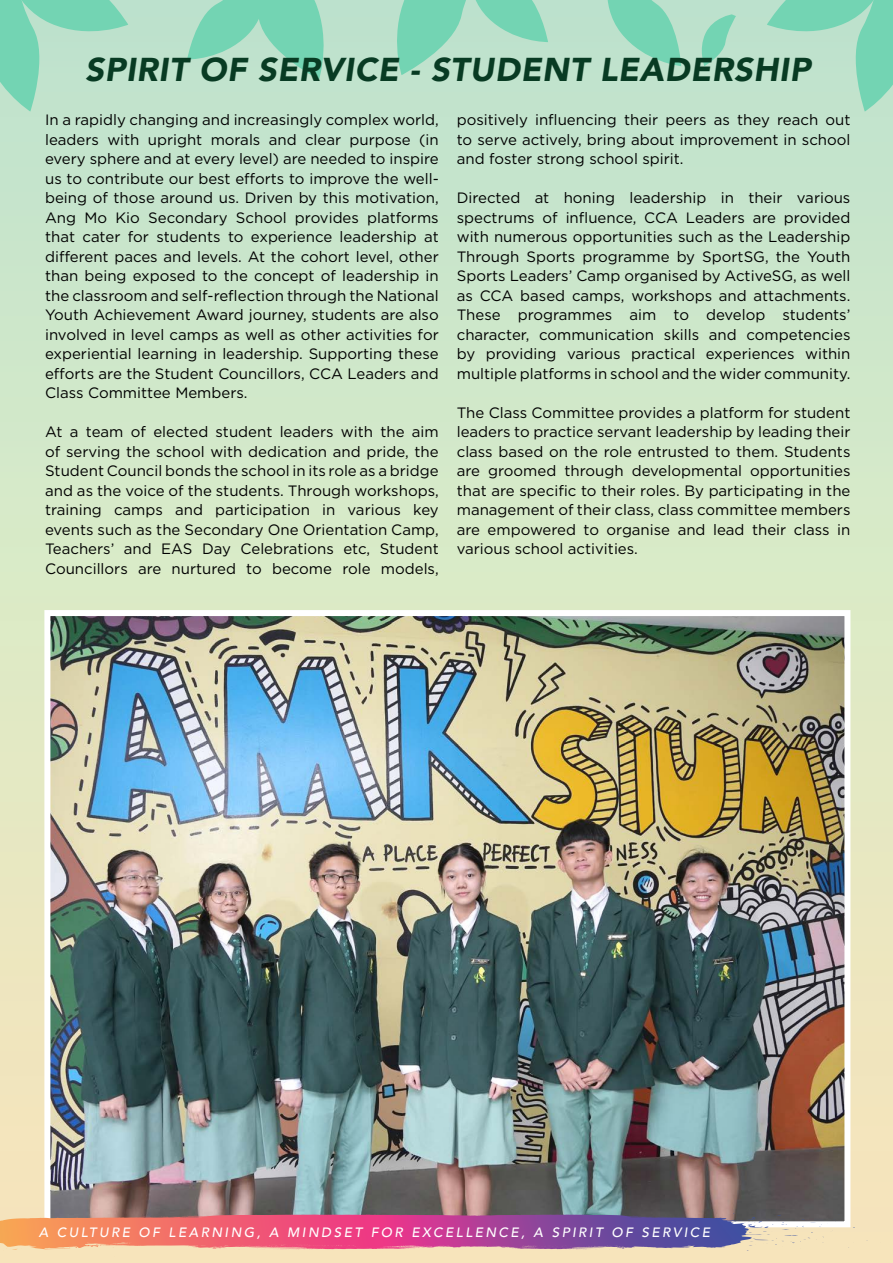
<style>
.page{position:relative;width:893px;height:1263px;background:#fff}
.page>*{position:absolute;margin:0;border:0;box-sizing:border-box;transform-origin:0 0}
.t1{font:italic 900 33px "Avenir";letter-spacing:.02em;color:#083b23}
.t2{font:15px/19.5px "Gotham";color:#000;text-align:justify}
.t3{font:italic 500 13.5px "Avenir";letter-spacing:.18em;color:#fff}
</style>
<div class="page">
<div style="left:0;top:0;width:893px;height:1263px;background:linear-gradient(to bottom,#bfead1,#f8dfb8)"></div>
<img style="left:51px;top:617px;width:792px;height:603px">
<div style="left:44px;top:610px;width:806px;height:617px;border:6px solid #fff"></div>
<svg style="left:0;top:0;width:128px;height:112px;background:#a0dcc2"></svg>
<svg style="left:387px;top:0;width:161px;height:75px;background:#9ddbc1"></svg>
<svg style="left:598px;top:0;width:83px;height:66px;background:#95dabe"></svg>
<svg style="left:698px;top:14px;width:38px;height:52px;background:#9cdbc0"></svg>
<svg style="left:767px;top:0;width:126px;height:112px;background:#a1dcc2"></svg>
<svg style="left:187px;top:0;width:146px;height:80px;background:#95dabe"></svg>
<svg style="left:320px;top:1211px;width:519px;height:4px;background:#6f6d6e"></svg>
<h1 class="t1" style="left:85px;top:42px;width:727px">SPIRIT OF SERVICE - STUDENT LEADERSHIP</h1>
<p class="t2" style="left:45px;top:110px;width:395px">In a rapidly changing and increasingly complex world, leaders with upright morals and clear purpose (in every sphere and at every level) are needed to inspire us to contribute our best efforts to improve the well&shy;being of those around us. Driven by this motivation, Ang Mo Kio Secondary School provides platforms that cater for students to experience leadership at different paces and levels. At the cohort level, other than being exposed to the concept of leadership in the classroom and self-reflection through the National Youth Achievement Award journey, students are also involved in level camps as well as other activities for experiential learning in leadership. Supporting these efforts are the Student Councillors, CCA Leaders and Class Committee Members.</p>
<p class="t2" style="left:45px;top:422px;width:395px">At a team of elected student leaders with the aim of serving the school with dedication and pride, the Student Council bonds the school in its role as a bridge and as the voice of the students. Through workshops, training camps and participation in various key events such as the Secondary One Orientation Camp, Teachers’ and EAS Day Celebrations etc, Student Councillors are nurtured to become role models,</p>
<p class="t2" style="left:457px;top:110px;width:395px">positively influencing their peers as they reach out to serve actively, bring about improvement in school and foster strong school spirit.</p>
<p class="t2" style="left:457px;top:188px;width:395px">Directed at honing leadership in their various spectrums of influence, CCA Leaders are provided with numerous opportunities such as the Leadership Through Sports programme by SportSG, the Youth Sports Leaders’ Camp organised by ActiveSG, as well as CCA based camps, workshops and attachments.<br>These programmes aim to develop students’ character, communication skills and competencies by providing various practical experiences within multiple platforms in school and the wider community.</p>
<p class="t2" style="left:457px;top:402px;width:395px">The Class Committee provides a platform for student leaders to practice servant leadership by leading their class based on the role entrusted to them. Students are groomed through developmental opportunities that are specific to their roles. By participating in the management of their class, class committee members are empowered to organise and lead their class in various school activities.</p>
<p class="t3" style="left:39px;top:1224px;width:673px">A CULTURE OF LEARNING, A MINDSET FOR EXCELLENCE, A SPIRIT OF SERVICE</p>
</div>
